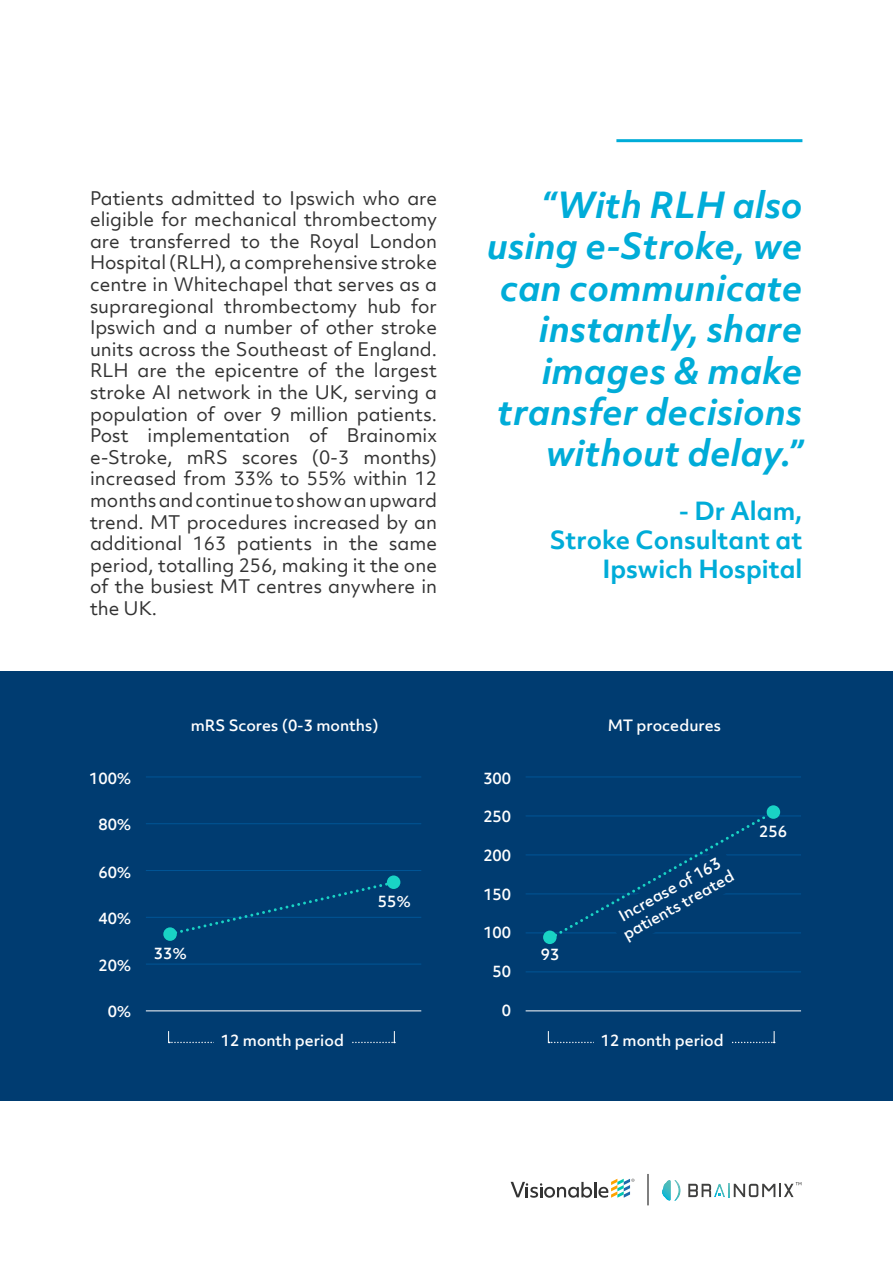
<style>
.page{position:relative;width:893px;height:1263px;background:#fff}
.page>*{position:absolute;margin:0;border:0;box-sizing:border-box;transform-origin:0 0}
.t1{font:italic 700 34.5px/41.4px "Objektiv Mk 2";color:#00acd8;text-align:right}
.t2{font:700 24px/28.8px "Objektiv Mk 2";color:#00acd8;text-align:right}
.t3{font:18px/21.6px "Objektiv Mk 2";color:#333;text-align:justify}
.t4{font:500 15px/18px "Objektiv Mk 2";color:#fff;text-align:center}
</style>
<div class="page">
<svg style="left:662px;top:1180px;width:19px;height:21px"></svg>
<svg style="left:688px;top:1182px;width:113px;height:15px"></svg>
<svg style="left:511px;top:1179px;width:123px;height:19px"></svg>
<hr style="left:648px;top:1174px;width:1px;height:31px;background:#000">
<div style="left:0;top:671px;width:893px;height:429px;background:#003c71"></div>
<hr style="left:146px;top:1010px;width:275px;height:1px;background:#fff">
<hr style="left:146px;top:964px;width:275px;height:1px;background:#005596">
<hr style="left:146px;top:917px;width:275px;height:1px;background:#005596">
<hr style="left:146px;top:870px;width:275px;height:1px;background:#005596">
<hr style="left:146px;top:776px;width:275px;height:1px;background:#005596">
<hr style="left:146px;top:823px;width:275px;height:1px;background:#005596">
<div style="left:163px;top:927px;width:14px;height:14px;background:#19d3c5;border-radius:50%"></div>
<div style="left:387px;top:875px;width:13px;height:14px;background:#19d3c5;border-radius:50%"></div>
<svg style="left:170px;top:880px;width:223px;height:56px"></svg>
<svg style="left:168px;top:1031px;width:227px;height:12px"></svg>
<hr style="left:526px;top:1010px;width:275px;height:1px;background:#fff">
<hr style="left:526px;top:971px;width:275px;height:1px;background:#005596">
<hr style="left:526px;top:932px;width:275px;height:1px;background:#005596">
<hr style="left:526px;top:893px;width:275px;height:1px;background:#005596">
<hr style="left:526px;top:776px;width:275px;height:1px;background:#005596">
<hr style="left:526px;top:854px;width:275px;height:1px;background:#005596">
<svg style="left:548px;top:1031px;width:227px;height:12px"></svg>
<hr style="left:526px;top:815px;width:275px;height:1px;background:#005596">
<div style="left:543px;top:930px;width:14px;height:14px;background:#19d3c5;border-radius:50%"></div>
<svg style="left:550px;top:810px;width:225px;height:134px"></svg>
<div style="left:767px;top:805px;width:13px;height:14px;background:#19d3c5;border-radius:50%"></div>
<hr style="left:616px;top:139px;width:186px;height:3px;background:#00acd8">
<p class="t3" style="left:90px;top:189px;width:349px">Patients admitted to Ipswich who are eligible for mechanical thrombectomy are transferred to the Royal London Hospital (RLH), a comprehensive stroke centre in Whitechapel that serves as a supraregional thrombectomy hub for Ipswich and a number of other stroke units across the Southeast of England.<br>RLH are the epicentre of the largest stroke AI network in the UK, serving a population of over 9 million patients.<br>Post implementation of Brainomix e-Stroke, mRS scores (0-3 months) increased from 33% to 55% within 12 months and continue to show an upward trend. MT procedures increased by an additional 163 patients in the same period, totalling 256, making it the one of the busiest MT centres anywhere in the UK.</p>
<h1 class="t1" style="left:487px;top:188px;width:317px">“With RLH also using e-Stroke, we can communicate instantly, share images &amp; make transfer decisions without delay.”</h1>
<h2 class="t2" style="left:550px;top:499px;width:254px">- Dr Alam,<br>Stroke Consultant at<br>Ipswich Hospital</h2>
<p class="t4" style="left:191px;top:718px;width:189px">mRS Scores (0-3 months)</p>
<p class="t4" style="left:608px;top:718px;width:115px">MT procedures</p>
<p class="t4" style="left:89px;top:770px;width:44px">100%</p>
<p class="t4" style="left:98px;top:817px;width:35px">80%</p>
<p class="t4" style="left:98px;top:864px;width:35px">60%</p>
<p class="t4" style="left:98px;top:911px;width:35px">40%</p>
<p class="t4" style="left:98px;top:957px;width:35px">20%</p>
<p class="t4" style="left:108px;top:1003px;width:25px">0%</p>
<p class="t4" style="left:154px;top:946px;width:35px">33%</p>
<p class="t4" style="left:378px;top:894px;width:35px">55%</p>
<p class="t4" style="left:483px;top:770px;width:29px">300</p>
<p class="t4" style="left:483px;top:809px;width:29px">250</p>
<p class="t4" style="left:483px;top:848px;width:29px">200</p>
<p class="t4" style="left:483px;top:886px;width:29px">150</p>
<p class="t4" style="left:483px;top:925px;width:29px">100</p>
<p class="t4" style="left:493px;top:964px;width:20px">50</p>
<p class="t4" style="left:502px;top:1002px;width:11px">0</p>
<p class="t4" style="left:541px;top:947px;width:20px">93</p>
<p class="t4" style="left:612px;top:913px;width:126px;rotate:-29deg">Increase of 163 patients treated</p>
<p class="t4" style="left:759px;top:824px;width:29px">256</p>
<p class="t4" style="left:221px;top:1033px;width:125px">12 month period</p>
<p class="t4" style="left:601px;top:1033px;width:125px">12 month period</p>
</div>
